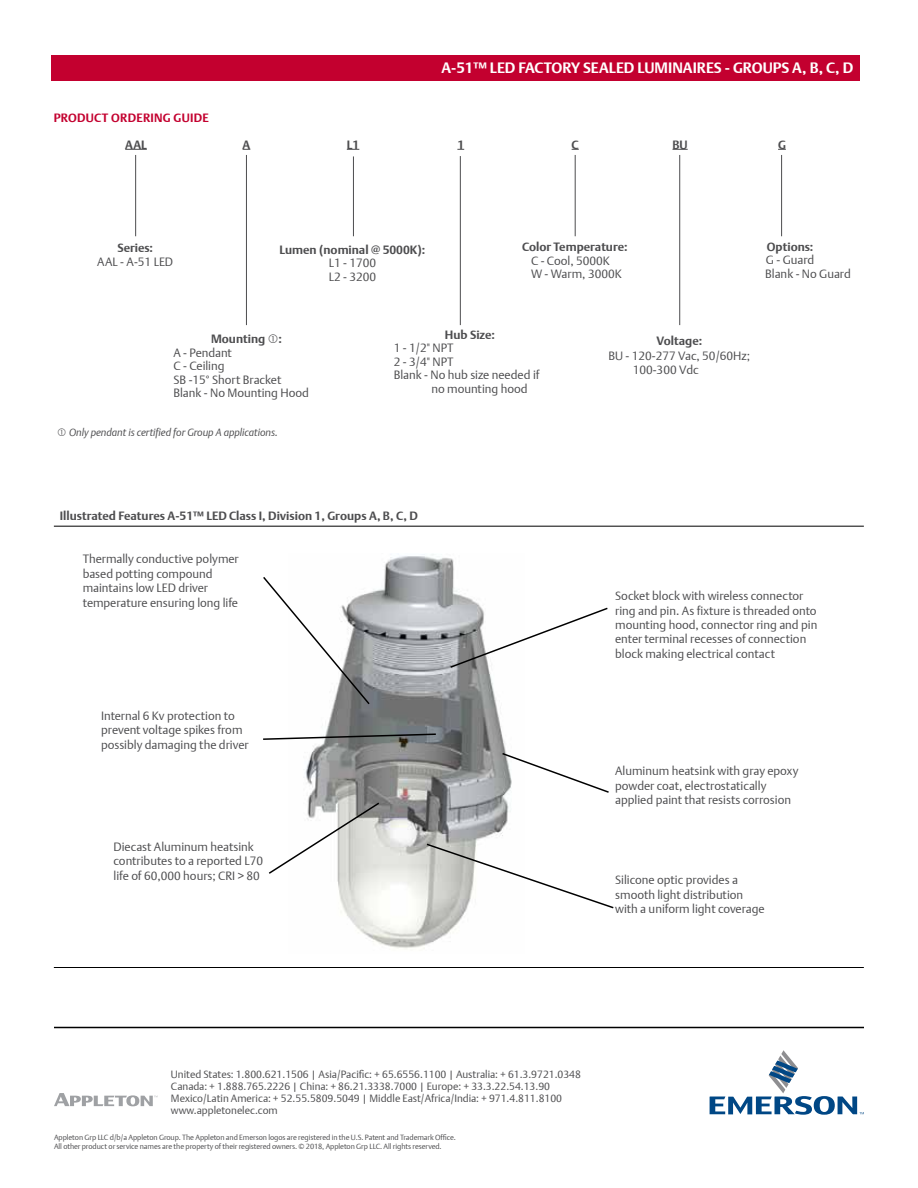
<style>
.page{position:relative;width:918px;height:1188px;background:#fff}
.page>*{position:absolute;margin:0;border:0;box-sizing:border-box;transform-origin:0 0}
.t1{font:700 15px "DTL Argo T";color:#fff}
.t2{font:12px/14.4px "DTL Argo T Light";color:#4d4d4f}
.t3{font:700 12px "DTL Argo T";color:#4d4d4f}
.t4{font:700 12px "DTL Argo T";letter-spacing:.025em;color:#c3002f}
.t5{font:10.5px/12px "DTL Argo T Light";color:#4d4d4f}
.t6{font:italic 10.5px "DTL Argo T Light";letter-spacing:-.005em;color:#4d4d4f}
.t7{font:7.5px/9px "DTL Argo T Light";letter-spacing:-.01em;color:#4d4d4f}
</style>
<div class="page">
<svg style="left:710px;top:1050px;width:154px;height:65px"></svg>
<hr style="left:54px;top:1027px;width:810px;height:1px;background:#000">
<svg style="left:54px;top:1093px;width:103px;height:13px"></svg>
<div style="left:51px;top:55px;width:808px;height:25px;background:#c3002f"></div>
<svg style="left:125px;top:149px;width:22px;height:1px"></svg>
<hr style="left:460px;top:156px;width:1px;height:169px;background:#4d4d4f">
<svg style="left:347px;top:149px;width:12px;height:1px"></svg>
<svg style="left:673px;top:149px;width:15px;height:1px"></svg>
<hr style="left:135px;top:155px;width:1px;height:81px;background:#4d4d4f">
<hr style="left:246px;top:155px;width:1px;height:170px;background:#4d4d4f">
<hr style="left:353px;top:156px;width:1px;height:80px;background:#4d4d4f">
<hr style="left:679px;top:155px;width:1px;height:170px;background:#4d4d4f">
<hr style="left:575px;top:155px;width:1px;height:81px;background:#4d4d4f">
<hr style="left:781px;top:155px;width:1px;height:81px;background:#4d4d4f">
<hr style="left:54px;top:526px;width:810px;height:1px;background:#000">
<hr style="left:54px;top:967px;width:810px;height:1px;background:#000">
<img style="left:305px;top:554px;width:204px;height:395px">
<svg style="left:263px;top:575px;width:108px;height:131px"></svg>
<svg style="left:263px;top:733px;width:174px;height:8px"></svg>
<svg style="left:269px;top:801px;width:112px;height:74px"></svg>
<svg style="left:449px;top:606px;width:159px;height:63px"></svg>
<svg style="left:501px;top:752px;width:108px;height:42px"></svg>
<svg style="left:425px;top:842px;width:189px;height:68px"></svg>
<p class="t4" style="left:54px;top:110px;width:148px">Product Ordering Guide</p>
<p class="t3" style="left:125px;top:137px;width:23px">AAL</p>
<p class="t1" style="left:441px;top:59px;width:159px">A-51™ LED Factory Sealed</p>
<p class="t1" style="left:637px;top:59px;width:217px">Luminaires - Groups a, b, C, D</p>
<p class="t3" style="left:243px;top:137px;width:9px">A</p>
<p class="t3" style="left:347px;top:137px;width:14px">L1</p>
<p class="t3" style="left:457px;top:137px;width:8px">1</p>
<p class="t3" style="left:572px;top:137px;width:8px">C</p>
<p class="t3" style="left:673px;top:137px;width:8px">BU</p>
<p class="t3" style="left:778px;top:137px;width:9px">G</p>
<p class="t3" style="left:117px;top:241px;width:37px">Series:</p>
<p class="t2" style="left:97px;top:254px;width:77px">AAL - A-51 LED</p>
<p class="t3" style="left:279px;top:242px;width:148px">Lumen (nominal @ 5000K):</p>
<p class="t2" style="left:329px;top:256px;width:49px;line-height:13.5px">L1 - 1700<br>L2 - 3200</p>
<p class="t3" style="left:522px;top:240px;width:107px">Color Temperature:</p>
<p class="t2" style="left:531px;top:254px;width:92px;line-height:13.5px">C - Cool, 5000K<br>W - Warm, 3000K</p>
<p class="t3" style="left:767px;top:240px;width:48px">Options:</p>
<p class="t2" style="left:765px;top:253px;width:87px;line-height:13.5px">G - Guard<br>Blank - No Guard</p>
<p class="t3" style="left:211px;top:332px;width:72px">Mounting :</p>
<p class="t2" style="left:173px;top:345px;width:137px;line-height:13.5px">A - Pendant<br>C - Ceiling<br>SB -15° Short Bracket<br>Blank - No Mounting Hood</p>
<p class="t6" style="left:69px;top:426px;width:210px">Only pendant is certified for Group A applications.</p>
<p class="t3" style="left:445px;top:327px;width:51px">Hub Size:</p>
<p class="t2" style="left:394px;top:341px;width:61px">1 - 1/2" NPT</p>
<p class="t2" style="left:394px;top:354px;width:61px">2 - 3/4" NPT</p>
<p class="t2" style="left:394px;top:368px;width:147px">Blank - No hub size needed if</p>
<p class="t2" style="left:431px;top:381px;width:98px">no mounting hood</p>
<p class="t3" style="left:60px;top:509px;width:359px">Illustrated Features A-51™ LED Class I, Division 1, Groups A, B, C, D</p>
<p class="t2" style="left:83px;top:552px;width:157px">Thermally conductive polymer based potting compound maintains low LED driver temperature ensuring long life</p>
<p class="t2" style="left:101px;top:708px;width:149px">Internal 6 Kv protection to prevent voltage spikes from possibly damaging the driver</p>
<p class="t2" style="left:114px;top:839px;width:151px">Diecast Aluminum heatsink contributes to a reported L70 life of 60,000 hours; CRI &gt; 80</p>
<p class="t3" style="left:657px;top:334px;width:47px">Voltage:</p>
<p class="t2" style="left:633px;top:348px;width:119px;text-indent:-24px">BU - 120-277 Vac, 50/60Hz;<br>100-300 Vdc</p>
<p class="t2" style="left:615px;top:589px;width:204px">Socket block with wireless connector ring and pin. As fixture is threaded onto mounting hood, connector ring and pin enter terminal recesses of connection block making electrical contact</p>
<p class="t2" style="left:615px;top:764px;width:185px">Aluminum heatsink with gray epoxy powder coat, electrostatically applied paint that resists corrosion</p>
<p class="t2" style="left:615px;top:873px;width:151px">Silicone optic provides a smooth light distribution with a uniform light coverage</p>
<p class="t5" style="left:171px;top:1069px;width:412px">United States: 1.800.621.1506 | Asia/Pacific: + 65.6556.1100 | Australia: + 61.3.9721.0348<br>Canada: + 1.888.765.2226 | China: + 86.21.3338.7000 | Europe: + 33.3.22.54.13.90<br>Mexico/Latin America: + 52.55.5809.5049 | Middle East/Africa/India: + 971.4.811.8100 www.appletonelec.com</p>
<p class="t7" style="left:54px;top:1133px;width:403px">Appleton Grp LLC d/b/a Appleton Group. The Appleton and Emerson logos are registered in the U.S. Patent and Trademark Office.<br>All other product or service names are the property of their registered owners. © 2018, Appleton Grp LLC. All rights reserved.</p>
</div>
